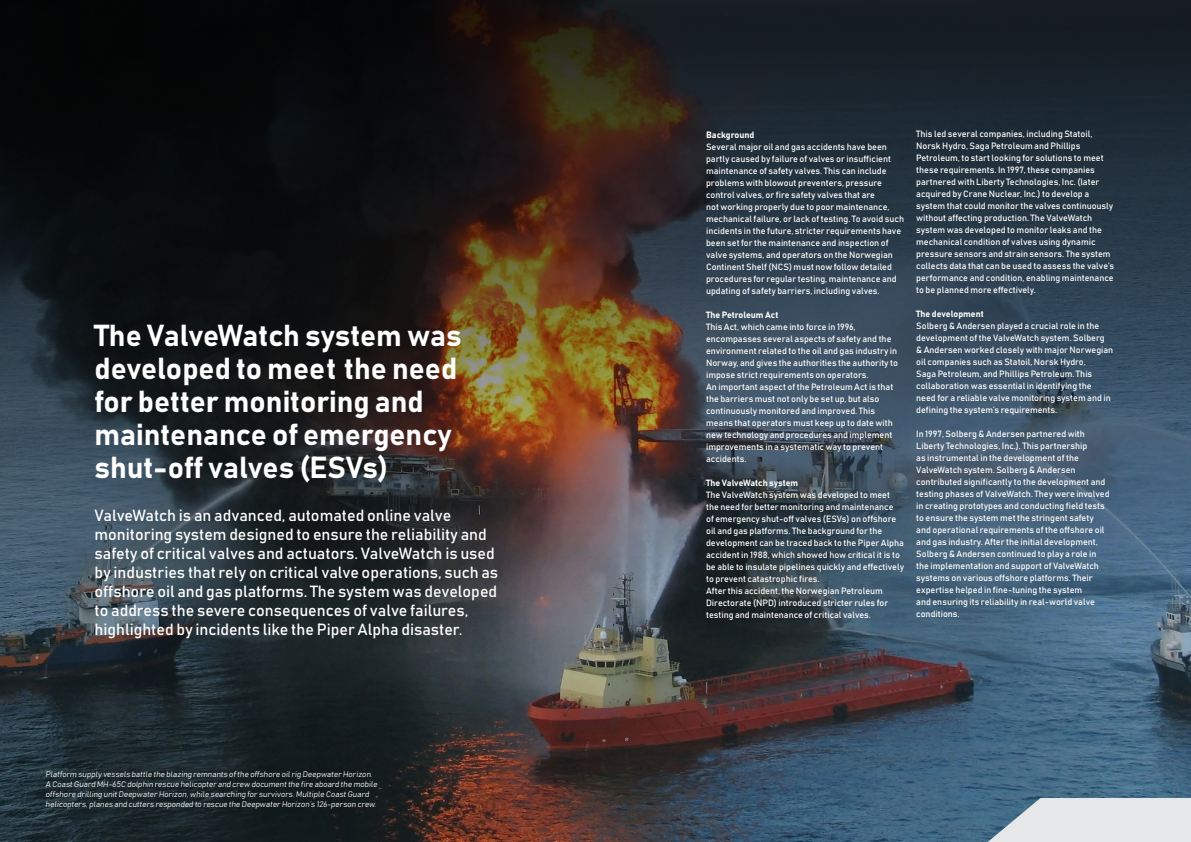
<style>
.page{position:relative;width:1191px;height:842px;background:#fff}
.page>*{position:absolute;margin:0;border:0;box-sizing:border-box;transform-origin:0 0}
.t1{font:30px/33px "Bahnschrift";color:#fff}
.t2{font:16px/19px "Bahnschrift";color:#fff}
.t3{font:9px/12px "Bahnschrift";color:#fff}
.t4{font:8px/10px "Bahnschrift";color:#fff}
</style>
<div class="page">
<img style="left:595px;top:665px;width:596px;height:177px">
<svg style="left:595px;top:0;width:596px;height:665px;background:#35424d"></svg>
<img style="left:0;top:0;width:595px;height:842px">
<svg style="left:987px;top:798px;width:204px;height:44px;background:#cfd5da"></svg>
<h1 class="t1" style="left:94px;top:318px;width:369px">The ValveWatch system was developed to meet the need for better monitoring and maintenance of emergency shut-off valves (ESVs)</h1>
<p class="t2" style="left:94px;top:506px;width:405px">ValveWatch is an advanced, automated online valve monitoring system designed to ensure the reliability and safety of critical valves and actuators. ValveWatch is used by industries that rely on critical valve operations, such as offshore oil and gas platforms. The system was developed to address the severe consequences of valve failures, highlighted by incidents like the Piper Alpha disaster.</p>
<p class="t4" style="left:46px;top:769px;width:335px">Platform supply vessels battle the blazing remnants of the offshore oil rig Deepwater Horizon.<br>A Coast Guard MH-65C dolphin rescue helicopter and crew document the fire aboard the mobile offshore drilling unit Deepwater Horizon,while searching for survivors.Multiple Coast Guard helicopters,planes and cutters responded to rescue the Deepwater Horizon’s 126-person crew.</p>
<p class="t3" style="left:706px;top:128px;width:199px">Background<br>Several major oil and gas accidents have been partly caused by failure of valves or insufficient maintenance of safety valves. This can include problems with blowout preventers, pressure control valves, or fire safety valves that are<br>not working properly due to poor maintenance, mechanical failure, or lack of testing. To avoid such incidents in the future, stricter requirements have been set for the maintenance and inspection of valve systems, and operators on the Norwegian Continent Shelf (NCS) must now follow detailed procedures for regular testing, maintenance and updating of safety barriers, including valves.</p>
<p class="t3" style="left:706px;top:308px;width:193px">The Petroleum Act<br>This Act, which came into force in 1996, encompasses several aspects of safety and the environment related to the oil and gas industry in Norway, and gives the authorities the authority to impose strict requirements on operators.<br>An important aspect of the Petroleum Act is that the barriers must not only be set up, but also continuously monitored and improved. This means that operators must keep up to date with new technology and procedures and implement improvements in a systematic way to prevent accidents.</p>
<p class="t3" style="left:706px;top:476px;width:199px">The ValveWatch system<br>The ValveWatch system was developed to meet the need for better monitoring and maintenance<br>of emergency shut-off valves (ESVs) on offshore oil and gas platforms. The background for the development can be traced back to the Piper Alpha accident in 1988, which showed how critical it is to be able to insulate pipelines quickly and effectively to prevent catastrophic fires.<br>After this accident, the Norwegian Petroleum Directorate (NPD) introduced stricter rules for testing and maintenance of critical valves.</p>
<p class="t3" style="left:916px;top:128px;width:199px">This led several companies, including Statoil, Norsk Hydro, Saga Petroleum and Phillips Petroleum, to start looking for solutions to meet these requirements. In 1997, these companies partnered with Liberty Technologies, Inc. (later acquired by Crane Nuclear, Inc.) to develop a system that could monitor the valves continuously without affecting production. The ValveWatch system was developed to monitor leaks and the mechanical condition of valves using dynamic pressure sensors and strain sensors. The system collects data that can be used to assess the valve’s performance and condition, enabling maintenance to be planned more effectively.</p>
<p class="t3" style="left:916px;top:308px;width:199px">The development<br>Solberg &amp; Andersen played a crucial role in the development of the ValveWatch system. Solberg<br>&amp; Andersen worked closely with major Norwegian oil companies such as Statoil, Norsk Hydro,<br>Saga Petroleum, and Phillips Petroleum. This collaboration was essential in identifying the<br>need for a reliable valve monitoring system and in defining the system’s requirements.</p>
<p class="t3" style="left:916px;top:428px;width:195px">In 1997, Solberg &amp; Andersen partnered with Liberty Technologies, Inc.). This partnership<br>as instrumental in the development of the ValveWatch system. Solberg &amp; Andersen contributed significantly to the development and testing phases of ValveWatch. They were involved in creating prototypes and conducting field tests to ensure the system met the stringent safety and operational requirements of the offshore oil and gas industry. After the initial development, Solberg &amp; Andersen continued to play a role in the implementation and support of ValveWatch systems on various offshore platforms. Their expertise helped in fine-tuning the system<br>and ensuring its reliability in real-world valve conditions.</p>
</div>
